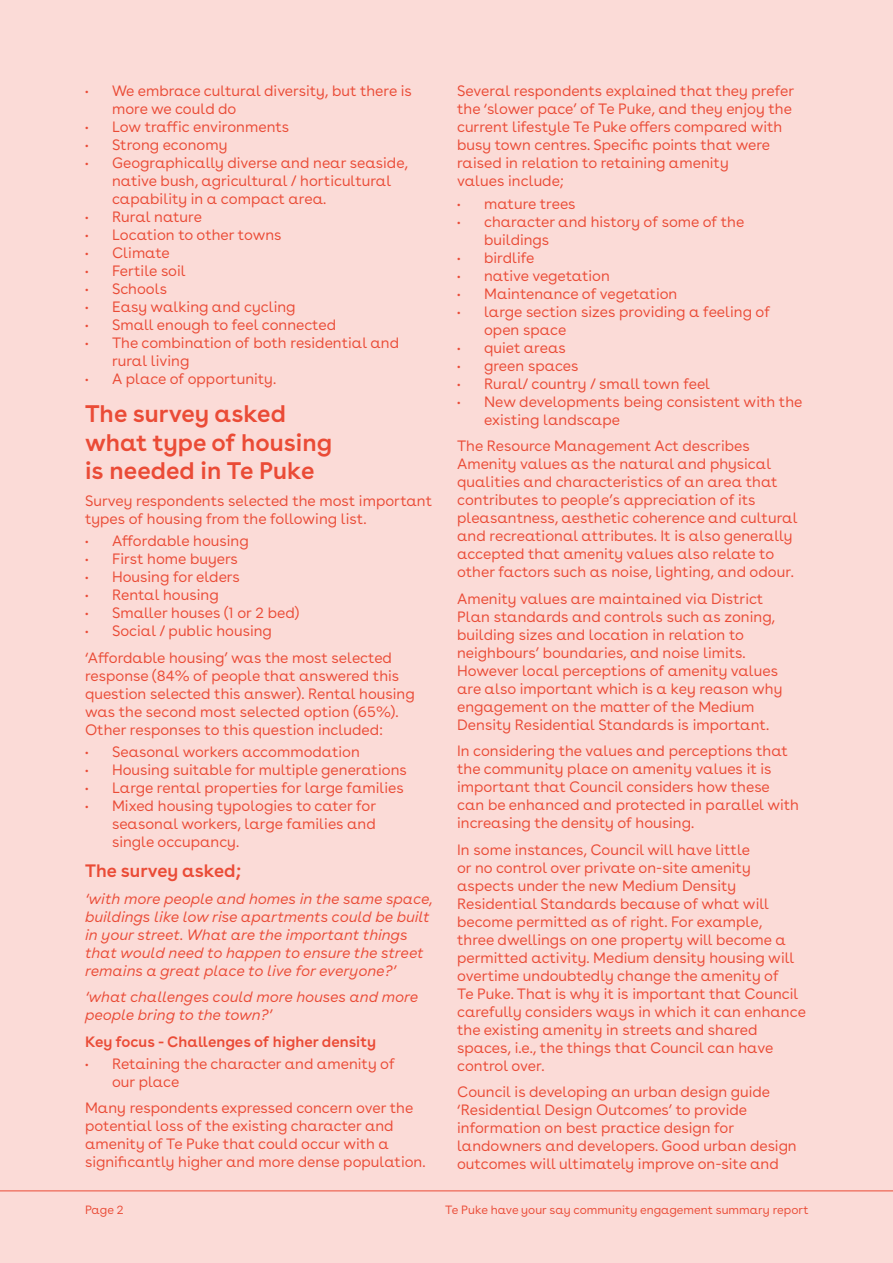
<style>
.page{position:relative;width:893px;height:1263px;background:#fbdbd7}
.page>*{position:absolute;margin:0;border:0;box-sizing:border-box;transform-origin:0 0}
.Heading_two{font:600 24px/28.8px "Buenos Aires";color:#ea4b36}
.Heading_three{font:600 18px "Buenos Aires";color:#ea4b36}
.t1{font:15px/18px "Buenos Aires";color:#ea4b36}
.t2{font:italic 15px/18px "Buenos Aires";color:#ea4b36}
.t3{font:600 15px "Buenos Aires";color:#ea4b36}
.t4{font:12px "Buenos Aires";color:#ea4b36}
</style>
<div class="page">
<hr style="left:0;top:1190px;width:893px;height:1px;background:#ea4b36">
<p class="t1" style="left:112px;top:81px;width:301px;text-indent:-27px">• We embrace cultural diversity, but there is more we could do</p>
<p class="t1" style="left:85px;top:117px;width:206px">• Low traffic environments</p>
<p class="t1" style="left:85px;top:135px;width:144px">• Strong economy</p>
<p class="t1" style="left:112px;top:153px;width:298px;text-indent:-27px">• Geographically diverse and near seaside, native bush, agricultural / horticultural capability in a compact area.</p>
<p class="t1" style="left:85px;top:207px;width:118px">• Rural nature</p>
<p class="t1" style="left:85px;top:225px;width:198px">• Location to other towns</p>
<p class="t1" style="left:85px;top:243px;width:86px">• Climate</p>
<p class="t1" style="left:85px;top:261px;width:102px">• Fertile soil</p>
<p class="t1" style="left:85px;top:279px;width:84px">• Schools</p>
<p class="t1" style="left:85px;top:297px;width:212px">• Easy walking and cycling</p>
<p class="t1" style="left:85px;top:315px;width:253px">• Small enough to feel connected</p>
<p class="t1" style="left:112px;top:333px;width:289px;text-indent:-27px">• The combination of both residential and rural living</p>
<p class="t1" style="left:85px;top:369px;width:193px">• A place of opportunity.</p>
<p class="Heading_two" style="left:85px;top:396px;width:249px">The survey asked what type of housing is needed in Te Puke</p>
<p class="t1" style="left:85px;top:490px;width:349px">Survey respondents selected the most important types of housing from the following list.</p>
<p class="t1" style="left:85px;top:530px;width:165px">• Affordable housing</p>
<p class="t1" style="left:85px;top:548px;width:154px">• First home buyers</p>
<p class="t1" style="left:85px;top:566px;width:156px">• Housing for elders</p>
<p class="t1" style="left:85px;top:584px;width:135px">• Rental housing</p>
<p class="t1" style="left:85px;top:602px;width:216px">• Smaller houses (1 or 2 bed)</p>
<p class="t1" style="left:85px;top:620px;width:188px">• Social / public housing</p>
<p class="t1" style="left:85px;top:647px;width:331px">‘Affordable housing’ was the most selected response (84% of people that answered this question selected this answer). Rental housing was the second most selected option (65%).<br>Other responses to this question included:</p>
<p class="t1" style="left:85px;top:741px;width:276px">• Seasonal workers accommodation</p>
<p class="t1" style="left:85px;top:759px;width:323px">• Housing suitable for multiple generations</p>
<p class="t1" style="left:85px;top:777px;width:320px">• Large rental properties for large families</p>
<p class="t1" style="left:112px;top:795px;width:266px;text-align:justify;text-indent:-27px">• Mixed housing typologies to cater for seasonal workers, large families and single occupancy.</p>
<p class="Heading_three" style="left:85px;top:855px;width:158px">The survey asked;</p>
<p class="t2" style="left:85px;top:888px;width:349px">‘with more people and homes in the same space, buildings like low rise apartments could be built in your street. What are the important things that would need to happen to ensure the street remains a great place to live for everyone?’</p>
<p class="t2" style="left:85px;top:986px;width:335px">‘what challenges could more houses and more people bring to the town?’</p>
<p class="t3" style="left:85px;top:1029px;width:293px">Key focus - Challenges of higher density</p>
<p class="t1" style="left:112px;top:1053px;width:284px;text-indent:-27px">• Retaining the character and amenity of our place</p>
<p class="t1" style="left:85px;top:1098px;width:342px">Many respondents expressed concern over the potential loss of the existing character and amenity of Te Puke that could occur with a significantly higher and more dense population.</p>
<p class="t1" style="left:457px;top:81px;width:339px">Several respondents explained that they prefer the ‘slower pace’ of Te Puke, and they enjoy the current lifestyle Te Puke offers compared with busy town centres. Specific points that were raised in relation to retaining amenity<br>values include;</p>
<p class="t1" style="left:457px;top:193px;width:120px">• mature trees</p>
<p class="t1" style="left:484px;top:211px;width:262px;text-indent:-27px">• character and history of some of the buildings</p>
<p class="t1" style="left:457px;top:247px;width:79px">• birdlife</p>
<p class="t1" style="left:457px;top:265px;width:154px">• native vegetation</p>
<p class="t1" style="left:457px;top:283px;width:222px">• Maintenance of vegetation</p>
<p class="t1" style="left:484px;top:301px;width:287px;text-indent:-27px">• large section sizes providing a feeling of open space</p>
<p class="t1" style="left:457px;top:337px;width:110px">• quiet areas</p>
<p class="t1" style="left:457px;top:355px;width:123px">• green spaces</p>
<p class="t1" style="left:457px;top:373px;width:255px">• Rural/ country / small town feel</p>
<p class="t1" style="left:484px;top:391px;width:320px;text-indent:-27px">• New developments being consistent with the existing landscape</p>
<p class="t1" style="left:457px;top:436px;width:342px">The Resource Management Act describes Amenity values as the natural and physical qualities and characteristics of an area that contributes to people’s appreciation of its pleasantness, aesthetic coherence and cultural and recreational attributes. It is also generally accepted that amenity values also relate to other factors such as noise, lighting, and odour.</p>
<p class="t1" style="left:457px;top:588px;width:327px">Amenity values are maintained via District Plan standards and controls such as zoning, building sizes and location in relation to neighbours’ boundaries, and noise limits.<br>However local perceptions of amenity values are also important which is a key reason why engagement on the matter of the Medium Density Residential Standards is important.</p>
<p class="t1" style="left:457px;top:741px;width:343px">In considering the values and perceptions that the community place on amenity values it is important that Council considers how these can be enhanced and protected in parallel with increasing the density of housing.</p>
<p class="t1" style="left:457px;top:839px;width:350px">In some instances, Council will have little<br>or no control over private on-site amenity aspects under the new Medium Density Residential Standards because of what will become permitted as of right. For example,<br>three dwellings on one property will become a permitted activity. Medium density housing will overtime undoubtedly change the amenity of<br>Te Puke. That is why it is important that Council carefully considers ways in which it can enhance the existing amenity in streets and shared spaces, i.e., the things that Council can have control over.</p>
<p class="t1" style="left:457px;top:1082px;width:341px">Council is developing an urban design guide ‘Residential Design Outcomes’ to provide information on best practice design for landowners and developers. Good urban design outcomes will ultimately improve on-site and</p>
<p class="t4" style="left:85px;top:1200px;width:40px">Page 2</p>
<p class="t4" style="left:445px;top:1200px;width:365px">Te Puke have your say community engagement summary report</p>
</div>
